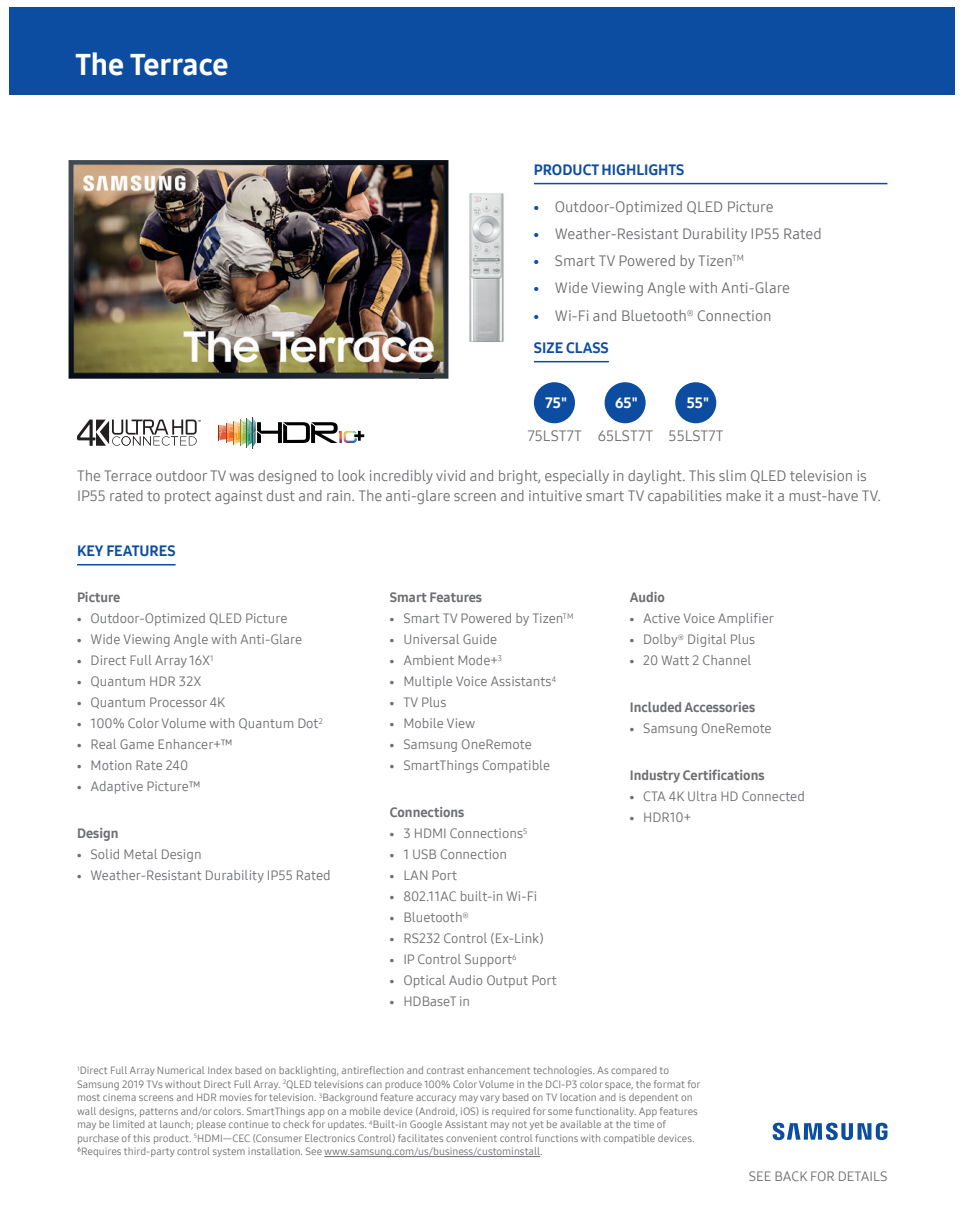
<style>
.page{position:relative;width:963px;height:1232px;background:#fff}
.page>*{position:absolute;margin:0;border:0;box-sizing:border-box;transform-origin:0 0}
.t1{font:30px "Samsung One 800";color:#fff}
.t2{font:15px/27.3px "Samsung One 400";letter-spacing:-.005em;color:#6d6e71}
.t3{font:15px "Samsung One 800";color:#0d4da1}
.t4{font:15px "Samsung One 800";color:#fff}
.t5{font:13.5px/21px "Samsung One 400";color:#6d6e71}
.t6{font:13.5px "Samsung One 800";color:#6d6e71}
.t7{font:10.5px/13.5px "Samsung One 400";color:#6d6e71}
.s1{font-family:"Samsung Inter Face";font-size:10.5px;color:#0d4da1}
.s2{font-family:"Samsung Inter Face";font-size:9px}
</style>
<div class="page">
<div style="left:10px;top:7px;width:945px;height:88px;background:#0d4da1"></div>
<img style="left:69px;top:160px;width:379px;height:218px">
<img style="left:469px;top:193px;width:35px;height:149px">
<svg style="left:772px;top:1122px;width:115px;height:18px"></svg>
<hr style="left:534px;top:183px;width:353px;height:1px;background:#0d4da1">
<hr style="left:534px;top:361px;width:75px;height:1px;background:#0d4da1">
<hr style="left:77px;top:564px;width:99px;height:1px;background:#0d4da1">
<hr style="left:324px;top:1156px;width:216px;height:1px;background:#6d6e71">
<svg style="left:218px;top:417px;width:146px;height:31px"></svg>
<div style="left:604px;top:382px;width:41px;height:41px;background:#0d4da1;border-radius:50%"></div>
<div style="left:534px;top:382px;width:41px;height:41px;background:#0d4da1;border-radius:50%"></div>
<div style="left:675px;top:382px;width:41px;height:41px;background:#0d4da1;border-radius:50%"></div>
<svg style="left:77px;top:419px;width:124px;height:27px"></svg>
<h1 class="t1" style="left:75px;top:51px;width:155px">The Terrace</h1>
<h2 class="t3" style="left:534px;top:163px;width:152px">PRODUCT HIGHLIGHTS</h2>
<h2 class="t2" style="left:534px;top:194px;width:289px"><span class="s1">ï</span> Outdoor-Optimized QLED Picture<br><span class="s1">ï</span> Weather-Resistant Durability IP55 Rated <span class="s1">ï</span> Smart TV Powered by Tizen<sup>TM<br></sup><span class="s1">ï</span> Wide Viewing Angle with Anti-Glare<br><span class="s1">ï</span> Wi-Fi and Bluetooth<sup>®</sup> Connection</h2>
<h2 class="t3" style="left:534px;top:341px;width:76px">SIZE CLASS</h2>
<h2 class="t4" style="left:545px;top:396px;width:23px">75"</h2>
<h2 class="t2" style="left:527px;top:423px;width:56px">75LST7T</h2>
<h2 class="t4" style="left:615px;top:396px;width:24px">65"</h2>
<h2 class="t2" style="left:598px;top:423px;width:57px">65LST7T</h2>
<h2 class="t4" style="left:686px;top:396px;width:24px">55"</h2>
<h2 class="t2" style="left:668px;top:423px;width:57px">55LST7T</h2>
<p class="t2" style="left:77px;top:467px;width:805px;line-height:19.5px">The Terrace outdoor TV was designed to look incredibly vivid and bright, especially in daylight. This slim QLED television is<br>IP55 rated to protect against dust and rain. The anti-glare screen and intuitive smart TV capabilities make it a must-have TV.</p>
<h2 class="t3" style="left:77px;top:544px;width:100px">KEY FEATURES</h2>
<p class="t6" style="left:77px;top:591px;width:45px">Picture</p>
<p class="t5" style="left:77px;top:609px;width:247px"><span class="s2">ï</span> Outdoor-Optimized QLED Picture<br><span class="s2">ï</span> Wide Viewing Angle with Anti-Glare<br><span class="s2">ï</span> Direct Full Array 16X<sup>1<br></sup><span class="s2">ï</span> Quantum HDR 32X<br><span class="s2">ï</span> Quantum Processor 4K<br><span class="s2">ï</span> 100% Color Volume with Quantum Dot<sup>2 </sup><span class="s2">ï</span> Real Game Enhancer+™<br><span class="s2">ï</span> Motion Rate 240<br><span class="s2">ï</span> Adaptive Picture™</p>
<p class="t6" style="left:77px;top:827px;width:43px">Design</p>
<p class="t5" style="left:77px;top:844px;width:255px"><span class="s2">ï</span> Solid Metal Design<br><span class="s2">ï</span> Weather-Resistant Durability IP55 Rated</p>
<p class="t6" style="left:390px;top:591px;width:94px">Smart Features</p>
<p class="t5" style="left:390px;top:609px;width:185px"><span class="s2">ï</span> Smart TV Powered by Tizen<sup>TM </sup><span class="s2">ï</span> Universal Guide<br><span class="s2">ï</span> Ambient Mode+<sup>3<br></sup><span class="s2">ï</span> Multiple Voice Assistants<sup>4<br></sup><span class="s2">ï</span> TV Plus<br><span class="s2">ï</span> Mobile View<br><span class="s2">ï</span> Samsung OneRemote<br><span class="s2">ï</span> SmartThings Compatible</p>
<p class="t6" style="left:390px;top:806px;width:76px">Connections</p>
<p class="t5" style="left:390px;top:823px;width:168px"><span class="s2">ï</span> 3 HDMI Connections<sup>5<br></sup><span class="s2">ï</span> 1 USB Connection<br><span class="s2">ï</span> LAN Port<br><span class="s2">ï</span> 802.11AC built-in Wi-Fi<br><span class="s2">ï</span> Bluetooth<sup>®<br></sup><span class="s2">ï</span> RS232 Control (Ex-Link)<br><span class="s2">ï</span> IP Control Support<sup>6<br></sup><span class="s2">ï</span> Optical Audio Output Port <span class="s2">ï</span> HDBaseT in</p>
<p class="t6" style="left:629px;top:591px;width:37px">Audio</p>
<p class="t5" style="left:629px;top:608px;width:146px"><span class="s2">ï</span> Active Voice Amplifier <span class="s2">ï</span> Dolby<sup>®</sup> Digital Plus<br><span class="s2">ï</span> 20 Watt 2 Channel</p>
<p class="t6" style="left:629px;top:701px;width:127px">Included Accessories</p>
<p class="t5" style="left:629px;top:718px;width:143px"><span class="s2">ï</span> Samsung OneRemote</p>
<p class="t6" style="left:629px;top:769px;width:136px">Industry Certifications</p>
<p class="t5" style="left:629px;top:786px;width:177px"><span class="s2">ï</span> CTA 4K Ultra HD Connected <span class="s2">ï</span> HDR10+</p>
<p class="t7" style="left:77px;top:1063px;width:625px"><sup>1</sup>Direct Full Array Numerical Index based on backlighting, antireflection and contrast enhancement technologies. As compared to Samsung 2019 TVs without Direct Full Array. <sup>2</sup>QLED televisions can produce 100% Color Volume in the DCI-P3 color space, the format for most cinema screens and HDR movies for television. <sup>3</sup>Background feature accuracy may vary based on TV location and is dependent on wall designs, patterns and/or colors. SmartThings app on a mobile device (Android, iOS) is required for some functionality. App features may be limited at launch; please continue to check for updates. <sup>4</sup>Built-in Google Assistant may not yet be available at the time of purchase of this product. <sup>5</sup>HDMI—CEC (Consumer Electronics Control) facilitates convenient control functions with compatible devices.<br>⁶Requires third-party control system installation. See www.samsung.com/us/business/custominstall.</p>
<p class="t5" style="left:749px;top:1166px;width:140px">SEE BACK FOR DETAILS</p>
</div>
